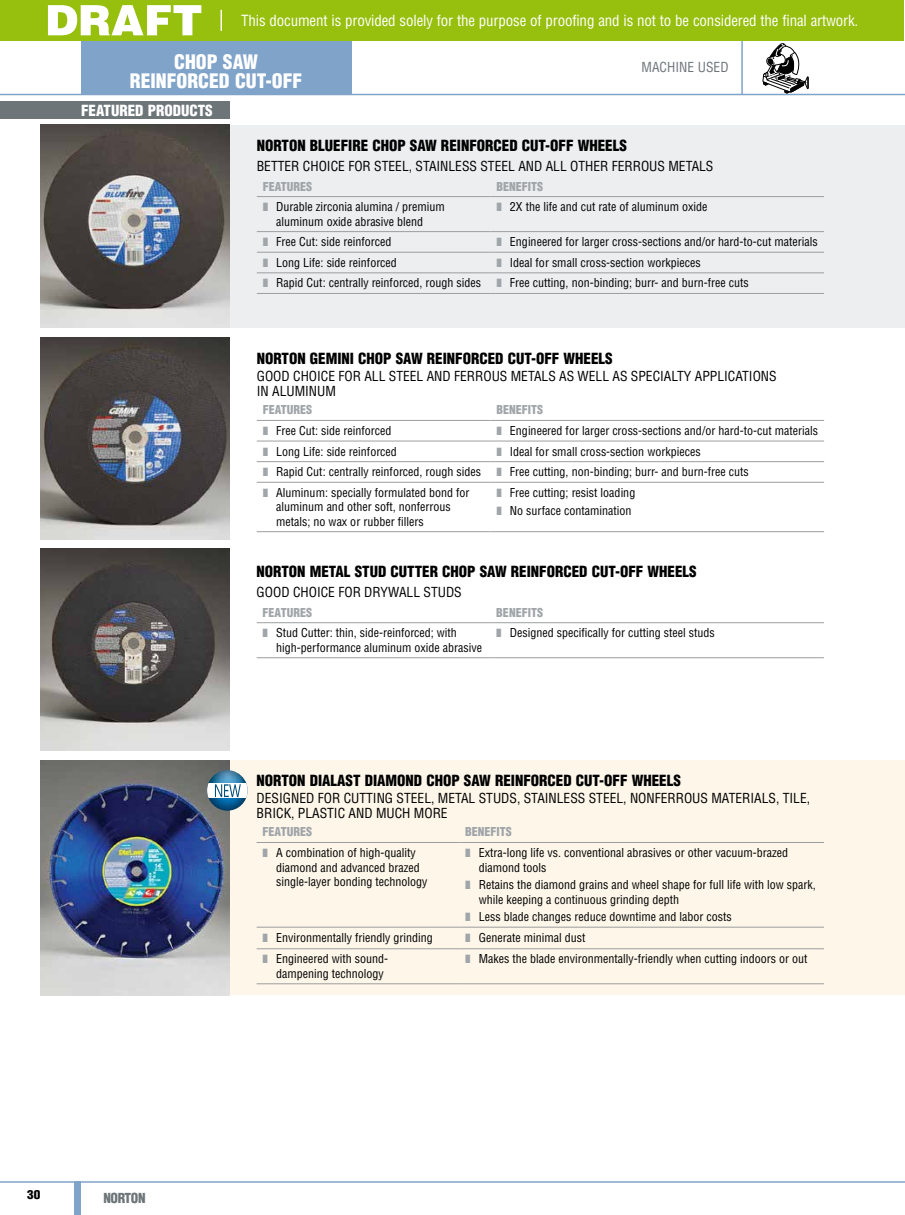
<style>
.page{position:relative;width:905px;height:1215px;background:#fff}
.page>*{position:absolute;margin:0;border:0;box-sizing:border-box;transform-origin:0 0}
.Master_Page_Elements{font:900 condensed 19.5px/19.5px "Helvetica LT Std";color:#fff;text-align:center}
.F_B_-_Heading{font:900 condensed 15px "Helvetica LT Std";color:#000}
.t1{font:condensed 15px "Helvetica LT Std";letter-spacing:-.01em;color:#fff}
.Page_-_Subhead_Gray{font:900 condensed 15px "Helvetica LT Std";color:#fff}
.F_B_-_Subhead{font:condensed 13.5px/15px "Helvetica LT Std";color:#000}
.Master_Page_Elements-2{font:condensed 13.5px "Helvetica LT Std";color:#6d7579}
.t2{font:900 condensed 13.5px "Helvetica LT Std";letter-spacing:-.03em;color:#6d7579}
.t3{font:condensed 12px/14.4px "Helvetica LT Std";color:#000}
.F_B_-_Column_Heads{font:900 condensed 12px "Helvetica LT Std";color:#a0a5a9}
.t4{font:900 condensed 12px "Helvetica LT Std";color:#000;scale:1.1 1}
.s1{color:#a0a5a9}
</style>
<div class="page">
<hr style="left:0;top:94px;width:904px;height:1px;background:#80a3c9">
<hr style="left:0;top:1181px;width:904px;height:2px;background:#80a3c9">
<div style="left:74px;top:1181px;width:7px;height:34px;background:#80a3c9"></div>
<div style="left:230px;top:125px;width:674px;height:202px;background:#eceeef"></div>
<div style="left:81px;top:27px;width:270px;height:67px;background:#80a3c9"></div>
<svg style="left:762px;top:43px;width:46px;height:51px"></svg>
<hr style="left:741px;top:27px;width:1px;height:67px;background:#80a3c9">
<img style="left:40px;top:125px;width:190px;height:202px">
<img style="left:40px;top:338px;width:190px;height:202px">
<img style="left:40px;top:548px;width:190px;height:203px">
<hr style="left:257px;top:231px;width:233px;height:1px;background:#9c9e9f">
<hr style="left:490px;top:231px;width:333px;height:1px;background:#9c9e9f">
<hr style="left:257px;top:252px;width:233px;height:1px;background:#9c9e9f">
<hr style="left:490px;top:252px;width:333px;height:1px;background:#9c9e9f">
<hr style="left:257px;top:273px;width:233px;height:1px;background:#9c9e9f">
<hr style="left:490px;top:273px;width:333px;height:1px;background:#9c9e9f">
<hr style="left:257px;top:293px;width:233px;height:1px;background:#9c9e9f">
<hr style="left:490px;top:293px;width:333px;height:1px;background:#9c9e9f">
<hr style="left:257px;top:196px;width:233px;height:1px;background:#9c9e9f">
<hr style="left:490px;top:196px;width:333px;height:1px;background:#9c9e9f">
<hr style="left:257px;top:441px;width:233px;height:1px;background:#9c9e9f">
<hr style="left:490px;top:441px;width:334px;height:1px;background:#9c9e9f">
<hr style="left:257px;top:461px;width:233px;height:1px;background:#9c9e9f">
<hr style="left:490px;top:461px;width:334px;height:1px;background:#9c9e9f">
<hr style="left:257px;top:482px;width:233px;height:1px;background:#9c9e9f">
<hr style="left:490px;top:482px;width:334px;height:1px;background:#9c9e9f">
<hr style="left:257px;top:531px;width:233px;height:1px;background:#9c9e9f">
<hr style="left:490px;top:531px;width:334px;height:1px;background:#9c9e9f">
<hr style="left:257px;top:420px;width:233px;height:1px;background:#9c9e9f">
<hr style="left:490px;top:420px;width:334px;height:1px;background:#9c9e9f">
<hr style="left:256px;top:657px;width:234px;height:1px;background:#9c9e9f">
<hr style="left:490px;top:657px;width:334px;height:1px;background:#9c9e9f">
<hr style="left:256px;top:622px;width:234px;height:1px;background:#9c9e9f">
<hr style="left:490px;top:622px;width:334px;height:1px;background:#9c9e9f">
<div style="left:0;top:101px;width:230px;height:18px;background:#6d7579"></div>
<div style="left:230px;top:761px;width:674px;height:234px;background:#fdf6e9"></div>
<hr style="left:256px;top:927px;width:203px;height:1px;background:#9c9e9f">
<hr style="left:459px;top:927px;width:365px;height:1px;background:#9c9e9f">
<hr style="left:256px;top:949px;width:203px;height:1px;background:#9c9e9f">
<hr style="left:459px;top:949px;width:365px;height:1px;background:#9c9e9f">
<hr style="left:256px;top:984px;width:203px;height:1px;background:#9c9e9f">
<hr style="left:459px;top:984px;width:365px;height:1px;background:#9c9e9f">
<hr style="left:256px;top:842px;width:203px;height:1px;background:#9c9e9f">
<hr style="left:459px;top:842px;width:365px;height:1px;background:#9c9e9f">
<img style="left:40px;top:761px;width:190px;height:234px">
<img style="left:209px;top:770px;width:18px;height:11px">
<div style="left:207px;top:783px;width:41px;height:15px;background:#fff"></div>
<svg style="left:215px;top:784px;width:26px;height:13px"></svg>
<div style="left:0;top:0;width:903px;height:40px;background:#97bf0d"></div>
<svg style="left:48px;top:5px;width:153px;height:30px"></svg>
<hr style="left:220px;top:10px;width:2px;height:21px;background:#fff">
<p class="t1" style="left:241px;top:11px;width:618px">This document is provided solely for the purpose of proofing and is not to be considered the final artwork.</p>
<p class="Master_Page_Elements" style="left:130px;top:52px;width:174px">CHOP SAW<br>REINFORCED CUT-OFF</p>
<p class="Master_Page_Elements-2" style="left:641px;top:59px;width:88px">MACHINE USED</p>
<p class="Page_-_Subhead_Gray" style="left:81px;top:101px;width:133px">FEATURED PRODUCTS</p>
<p class="F_B_-_Heading" style="left:257px;top:136px;width:371px">NORTON BLUEFIRE CHOP SAW REINFORCED CUT-OFF WHEELS</p>
<p class="F_B_-_Subhead" style="left:257px;top:158px;width:458px">BETTER CHOICE FOR STEEL, STAINLESS STEEL AND ALL OTHER FERROUS METALS</p>
<p class="F_B_-_Column_Heads" style="left:263px;top:179px;width:51px">FEATURES</p>
<p class="F_B_-_Column_Heads" style="left:496px;top:179px;width:48px">BENEFITS</p>
<p class="t3" style="left:276px;top:200px;width:170px;text-indent:-14px"><span class="s1">❚</span> Durable zirconia alumina / premium aluminum oxide abrasive blend</p>
<p class="t3" style="left:496px;top:200px;width:212px"><span class="s1">❚</span> 2X the life and cut rate of aluminum oxide</p>
<p class="t3" style="left:263px;top:235px;width:130px"><span class="s1">❚</span> Free Cut: side reinforced</p>
<p class="t3" style="left:496px;top:235px;width:323px"><span class="s1">❚</span> Engineered for larger cross-sections and/or hard-to-cut materials</p>
<p class="t3" style="left:263px;top:255px;width:135px"><span class="s1">❚</span> Long Life: side reinforced</p>
<p class="t3" style="left:496px;top:255px;width:206px"><span class="s1">❚</span> Ideal for small cross-section workpieces</p>
<p class="t3" style="left:263px;top:276px;width:220px"><span class="s1">❚</span> Rapid Cut: centrally reinforced, rough sides</p>
<p class="t3" style="left:496px;top:276px;width:254px"><span class="s1">❚</span> Free cutting, non-binding; burr- and burn-free cuts</p>
<p class="F_B_-_Heading" style="left:257px;top:349px;width:357px">NORTON GEMINI CHOP SAW REINFORCED CUT-OFF WHEELS</p>
<p class="F_B_-_Subhead" style="left:257px;top:369px;width:521px">GOOD CHOICE FOR ALL STEEL AND FERROUS METALS AS WELL AS SPECIALTY APPLICATIONS<br>IN ALUMINUM</p>
<p class="F_B_-_Column_Heads" style="left:263px;top:402px;width:51px">FEATURES</p>
<p class="F_B_-_Column_Heads" style="left:496px;top:402px;width:48px">BENEFITS</p>
<p class="t3" style="left:263px;top:423px;width:130px"><span class="s1">❚</span> Free Cut: side reinforced</p>
<p class="t3" style="left:496px;top:423px;width:323px"><span class="s1">❚</span> Engineered for larger cross-sections and/or hard-to-cut materials</p>
<p class="t3" style="left:263px;top:444px;width:135px"><span class="s1">❚</span> Long Life: side reinforced</p>
<p class="t3" style="left:496px;top:444px;width:206px"><span class="s1">❚</span> Ideal for small cross-section workpieces</p>
<p class="t3" style="left:263px;top:465px;width:220px"><span class="s1">❚</span> Rapid Cut: centrally reinforced, rough sides</p>
<p class="t3" style="left:496px;top:465px;width:254px"><span class="s1">❚</span> Free cutting, non-binding; burr- and burn-free cuts</p>
<p class="t3" style="left:276px;top:485px;width:194px;text-indent:-14px"><span class="s1">❚</span> Aluminum: specially formulated bond for aluminum and other soft, nonferrous metals; no wax or rubber fillers</p>
<p class="t3" style="left:496px;top:485px;width:140px"><span class="s1">❚</span> Free cutting; resist loading</p>
<p class="t3" style="left:496px;top:503px;width:137px"><span class="s1">❚</span> No surface contamination</p>
<p class="F_B_-_Heading" style="left:256px;top:562px;width:441px">NORTON METAL STUD CUTTER CHOP SAW REINFORCED CUT-OFF WHEELS</p>
<p class="F_B_-_Subhead" style="left:256px;top:584px;width:207px">GOOD CHOICE FOR DRYWALL STUDS</p>
<p class="F_B_-_Column_Heads" style="left:262px;top:605px;width:51px">FEATURES</p>
<p class="F_B_-_Column_Heads" style="left:496px;top:605px;width:48px">BENEFITS</p>
<p class="t3" style="left:276px;top:626px;width:207px;text-indent:-14px"><span class="s1">❚</span> Stud Cutter: thin, side-reinforced; with high-performance aluminum oxide abrasive</p>
<p class="t3" style="left:496px;top:626px;width:220px"><span class="s1">❚</span> Designed specifically for cutting steel studs</p>
<p class="F_B_-_Heading" style="left:256px;top:771px;width:426px">NORTON DIALAST DIAMOND CHOP SAW REINFORCED CUT-OFF WHEELS</p>
<p class="F_B_-_Subhead" style="left:256px;top:791px;width:555px">DESIGNED FOR CUTTING STEEL, METAL STUDS, STAINLESS STEEL, NONFERROUS MATERIALS, TILE,<br>BRICK, PLASTIC AND MUCH MORE</p>
<p class="F_B_-_Column_Heads" style="left:262px;top:824px;width:51px">FEATURES</p>
<p class="F_B_-_Column_Heads" style="left:465px;top:824px;width:48px">BENEFITS</p>
<p class="t3" style="left:276px;top:845px;width:153px;text-indent:-14px"><span class="s1">❚</span> A combination of high-quality diamond and advanced brazed single-layer bonding technology</p>
<p class="t3" style="left:478px;top:845px;width:311px;text-indent:-14px"><span class="s1">❚</span> Extra-long life vs. conventional abrasives or other vacuum-brazed diamond tools</p>
<p class="t3" style="left:478px;top:878px;width:338px;text-indent:-14px"><span class="s1">❚</span> Retains the diamond grains and wheel shape for full life with low spark, while keeping a continuous grinding depth</p>
<p class="t3" style="left:465px;top:910px;width:268px"><span class="s1">❚</span> Less blade changes reduce downtime and labor costs</p>
<p class="t3" style="left:262px;top:930px;width:172px"><span class="s1">❚</span> Environmentally friendly grinding</p>
<p class="t3" style="left:465px;top:930px;width:122px"><span class="s1">❚</span> Generate minimal dust</p>
<p class="t3" style="left:276px;top:952px;width:113px;text-indent:-14px"><span class="s1">❚</span> Engineered with sound&shy;dampening technology</p>
<p class="t3" style="left:465px;top:952px;width:344px"><span class="s1">❚</span> Makes the blade environmentally-friendly when cutting indoors or out</p>
<p class="t4" style="left:27px;top:1187px;width:13px">30</p>
<p class="t2" style="left:104px;top:1189px;width:44px">NORTON</p>
</div>
